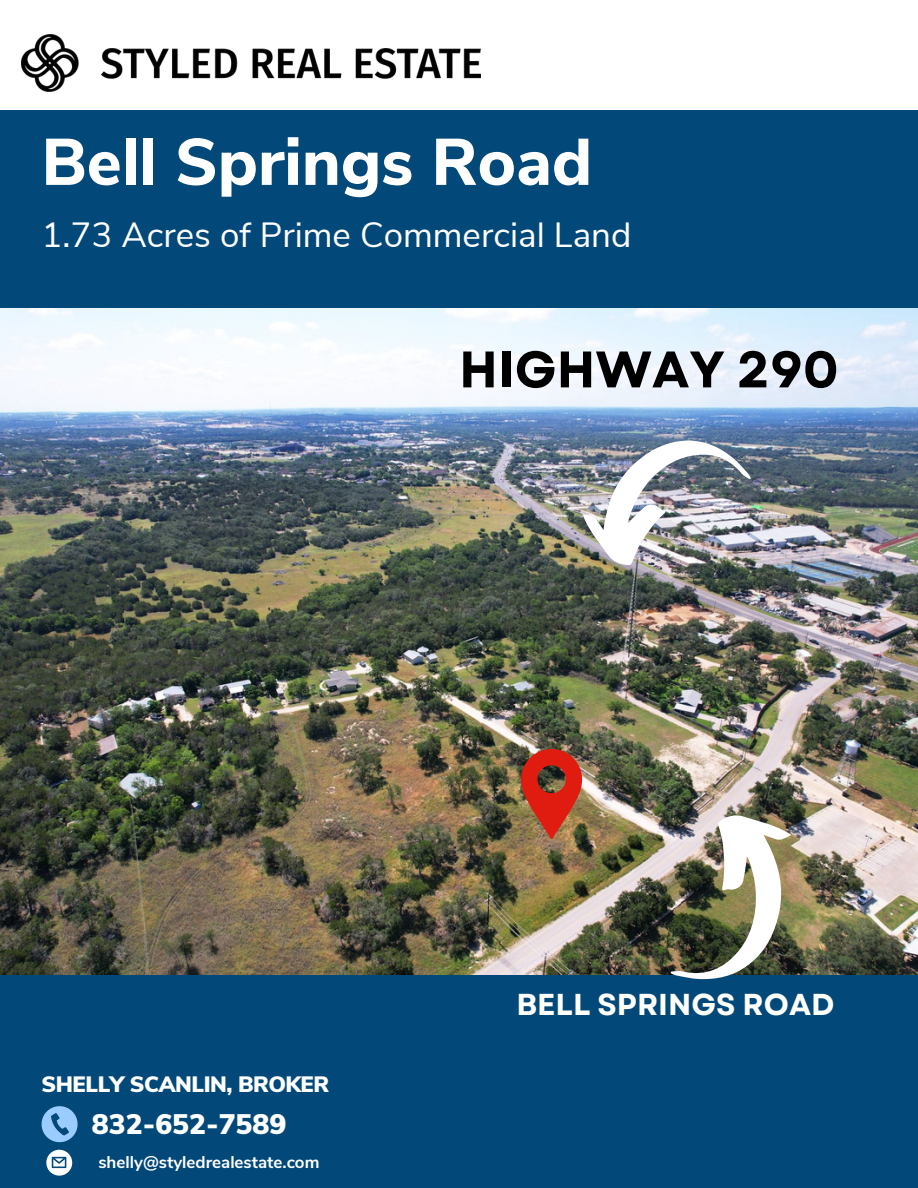
<style>
.page{position:relative;width:918px;height:1188px;background:#fff}
.page>*{position:absolute;margin:0;border:0;box-sizing:border-box;transform-origin:0 0}
.t1{font:800 65.55px "Nunito Sans";color:#fff}
.t2{font:700 51.3px "Garet";color:#000}
.t3{font:34.95px "Nunito Sans";color:#fff}
.t4{font:700 30.3px "Garet";color:#fffffb}
.t5{font:900 28.2px "Nunito Sans";color:#fff}
.t6{font:900 22.2px "Nunito Sans";letter-spacing:-.02em;color:#fff}
.t7{font:700 16.95px "Nunito Sans";color:#fff}
</style>
<div class="page">
<div style="left:0;top:110px;width:918px;height:963px;background:#024879"></div>
<div style="left:0;top:1059px;width:918px;height:129px;background:#024879"></div>
<img style="left:22px;top:35px;width:459px;height:56px">
<svg style="left:46px;top:1150px;width:26px;height:26px"></svg>
<svg style="left:42px;top:1106px;width:36px;height:36px"></svg>
<img style="left:0;top:308px;width:918px;height:666px">
<img style="left:521px;top:749px;width:61px;height:90px">
<img style="left:583px;top:440px;width:168px;height:125px">
<img style="left:615px;top:792px;width:223px;height:188px">
<p class="t1" style="left:42px;top:119px;width:552px">Bell Springs Road</p>
<p class="t3" style="left:42px;top:212px;width:591px">1.73 Acres of Prime Commercial Land</p>
<p class="t2" style="left:459px;top:332px;width:381px">HIGHWAY 290</p>
<p class="t6" style="left:42px;top:1070px;width:289px">SHELLY SCANLIN, BROKER</p>
<p class="t5" style="left:92px;top:1106px;width:196px">832-652-7589</p>
<p class="t7" style="left:98px;top:1151px;width:223px">shelly@styledrealestate.com</p>
<p class="t4" style="left:516px;top:982px;width:319px">BELL SPRINGS ROAD</p>
</div>
